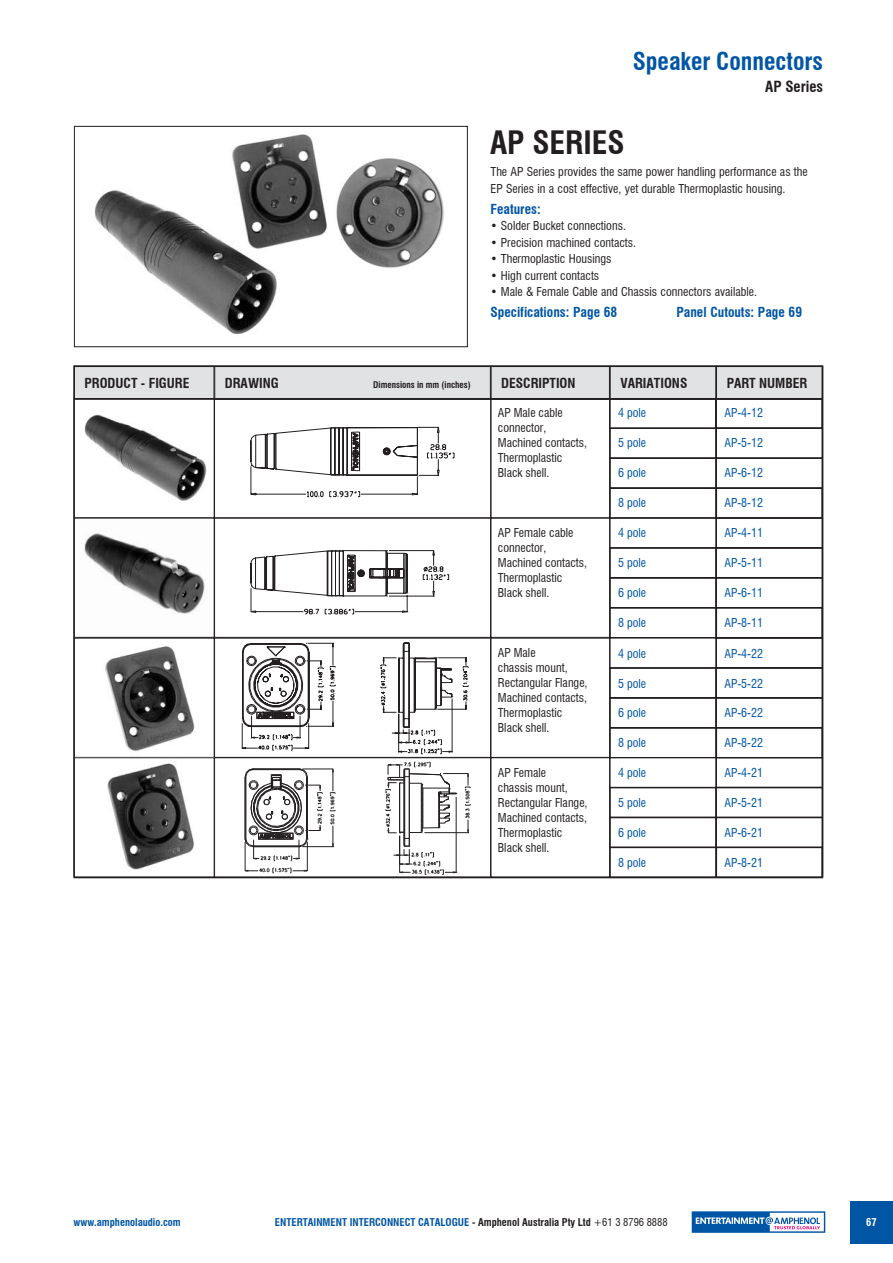
<style>
.page{position:relative;width:893px;height:1263px;background:#fff}
.page>*{position:absolute;margin:0;border:0;box-sizing:border-box;transform-origin:0 0}
.Category_-_Mark{font:700 condensed 31.5px "Swiss 721 BT";color:#231f20}
.t1{font:700 condensed 24px "Swiss 721 BT";color:#0155a5}
.t2{font:700 condensed 15px "Swiss 721 BT";color:#231f20}
.t3{font:700 condensed 13.5px "Swiss 721 BT";color:#231f20}
.SUBI{font:700 condensed 13.5px "Swiss 721 BT";color:#0155a5}
.copy2{font:condensed 12px/15px "Swiss 721 BT";color:#231f20}
.t4{font:condensed 12px "Swiss 721 BT";color:#0155a5}
.t5{font:700 condensed 10.5px "Swiss 721 BT";color:#0155a5}
.t6{font:700 condensed 10.5px "Swiss 721 BT";color:#fff}
.t7{font:700 condensed 9px "Swiss 721 BT";color:#231f20}
.s1{color:#231f20}
.s2{font-weight:400;color:#231f20}
</style>
<div class="page">
<div style="left:850px;top:1201px;width:43px;height:42px;background:#0155a5"></div>
<svg style="left:692px;top:1211px;width:133px;height:22px"></svg>
<img style="left:94px;top:134px;width:350px;height:201px">
<div style="left:74px;top:126px;width:394px;height:221px;border:1px solid #231f20"></div>
<div style="left:74px;top:366px;width:140px;height:33px;background:#e1e2e4"></div>
<div style="left:215px;top:366px;width:275px;height:33px;background:#e1e2e4"></div>
<div style="left:214px;top:366px;width:277px;height:34px;border:1px solid #231f20"></div>
<div style="left:491px;top:366px;width:118px;height:33px;background:#e1e2e4"></div>
<div style="left:610px;top:366px;width:106px;height:33px;background:#e1e2e4"></div>
<div style="left:610px;top:366px;width:106px;height:34px;border:1px solid #231f20"></div>
<div style="left:716px;top:366px;width:106px;height:33px;background:#e1e2e4"></div>
<div style="left:610px;top:428px;width:106px;height:30px;border:1px solid #231f20"></div>
<div style="left:610px;top:458px;width:106px;height:30px;border:1px solid #231f20"></div>
<div style="left:610px;top:488px;width:106px;height:30px;border:1px solid #231f20"></div>
<div style="left:716px;top:428px;width:106px;height:30px;border:1px solid #231f20"></div>
<div style="left:716px;top:458px;width:106px;height:30px;border:1px solid #231f20"></div>
<div style="left:716px;top:488px;width:106px;height:30px;border:1px solid #231f20"></div>
<img style="left:84px;top:414px;width:123px;height:87px">
<div style="left:74px;top:398px;width:140px;height:120px;border:1px solid #231f20"></div>
<div style="left:491px;top:398px;width:119px;height:120px;border:1px solid #231f20"></div>
<div style="left:610px;top:518px;width:106px;height:30px;border:1px solid #231f20"></div>
<div style="left:610px;top:548px;width:106px;height:30px;border:1px solid #231f20"></div>
<div style="left:610px;top:578px;width:106px;height:30px;border:1px solid #231f20"></div>
<div style="left:610px;top:608px;width:106px;height:30px;border:1px solid #231f20"></div>
<div style="left:716px;top:518px;width:106px;height:30px;border:1px solid #231f20"></div>
<div style="left:716px;top:548px;width:106px;height:30px;border:1px solid #231f20"></div>
<div style="left:716px;top:578px;width:106px;height:30px;border:1px solid #231f20"></div>
<div style="left:716px;top:608px;width:106px;height:30px;border:1px solid #231f20"></div>
<img style="left:75px;top:533px;width:139px;height:105px">
<svg style="left:250px;top:550px;width:199px;height:65px"></svg>
<div style="left:214px;top:518px;width:277px;height:119px;border:1px solid #231f20"></div>
<svg style="left:250px;top:426px;width:205px;height:71px"></svg>
<div style="left:214px;top:398px;width:277px;height:120px;border:1px solid #231f20"></div>
<div style="left:610px;top:638px;width:106px;height:30px;border:1px solid #231f20"></div>
<div style="left:610px;top:668px;width:106px;height:30px;border:1px solid #231f20"></div>
<div style="left:610px;top:698px;width:106px;height:30px;border:1px solid #231f20"></div>
<div style="left:610px;top:728px;width:106px;height:30px;border:1px solid #231f20"></div>
<div style="left:716px;top:638px;width:106px;height:30px;border:1px solid #231f20"></div>
<div style="left:716px;top:668px;width:106px;height:30px;border:1px solid #231f20"></div>
<div style="left:716px;top:698px;width:106px;height:30px;border:1px solid #231f20"></div>
<div style="left:716px;top:728px;width:106px;height:30px;border:1px solid #231f20"></div>
<svg style="left:105px;top:646px;width:90px;height:105px"></svg>
<svg style="left:242px;top:643px;width:227px;height:111px"></svg>
<div style="left:214px;top:638px;width:277px;height:119px;border:1px solid #231f20"></div>
<div style="left:610px;top:757px;width:106px;height:30px;border:1px solid #231f20"></div>
<div style="left:610px;top:787px;width:106px;height:30px;border:1px solid #231f20"></div>
<div style="left:610px;top:817px;width:106px;height:30px;border:1px solid #231f20"></div>
<div style="left:610px;top:847px;width:106px;height:30px;border:1px solid #231f20"></div>
<div style="left:716px;top:757px;width:106px;height:30px;border:1px solid #231f20"></div>
<div style="left:716px;top:787px;width:106px;height:30px;border:1px solid #231f20"></div>
<div style="left:716px;top:817px;width:106px;height:30px;border:1px solid #231f20"></div>
<div style="left:716px;top:847px;width:106px;height:30px;border:1px solid #231f20"></div>
<img style="left:107px;top:763px;width:88px;height:107px">
<div style="left:74px;top:757px;width:140px;height:120px;border:1px solid #231f20"></div>
<svg style="left:385px;top:762px;width:86px;height:113px"></svg>
<hr style="left:302px;top:769px;width:31px;height:1px;background:#231f20">
<hr style="left:302px;top:846px;width:31px;height:1px;background:#231f20">
<svg style="left:330px;top:768px;width:6px;height:79px"></svg>
<svg style="left:245px;top:768px;width:78px;height:105px"></svg>
<div style="left:214px;top:757px;width:277px;height:120px;border:1px solid #231f20"></div>
<div style="left:491px;top:757px;width:119px;height:120px;border:1px solid #231f20"></div>
<hr style="left:74px;top:366px;width:748px;height:1px;background:#231f20">
<hr style="left:74px;top:877px;width:749px;height:1px;background:#231f20">
<hr style="left:73px;top:365px;width:2px;height:512px;background:#231f20">
<div style="left:716px;top:398px;width:106px;height:30px;border:1px solid #231f20"></div>
<hr style="left:822px;top:365px;width:1px;height:512px;background:#231f20">
<hr style="left:74px;top:398px;width:748px;height:2px;background:#231f20">
<h2 class="t1" style="left:633px;top:47px;width:192px">Speaker Connectors</h2>
<p class="Category_-_Mark" style="left:490px;top:124px;width:136px">AP SERIES</p>
<p class="t2" style="left:765px;top:77px;width:59px">AP Series</p>
<p class="copy2" style="left:490px;top:165px;width:319px">The AP Series provides the same power handling performance as the</p>
<p class="copy2" style="left:490px;top:181px;width:296px">EP Series in a cost effective, yet durable Thermoplastic housing.</p>
<p class="SUBI" style="left:490px;top:201px;width:52px">Features:</p>
<p class="copy2" style="left:490px;top:218px;width:137px">• Solder Bucket connections.</p>
<p class="copy2" style="left:490px;top:235px;width:147px">• Precision machined contacts.</p>
<p class="copy2" style="left:490px;top:251px;width:123px">• Thermoplastic Housings</p>
<p class="copy2" style="left:490px;top:268px;width:110px">• High current contacts</p>
<p class="copy2" style="left:490px;top:284px;width:268px">• Male &amp; Female Cable and Chassis connectors available.</p>
<p class="SUBI" style="left:490px;top:304px;width:128px">Specifications: Page 68</p>
<p class="SUBI" style="left:676px;top:304px;width:127px">Panel Cutouts: Page 69</p>
<p class="t3" style="left:85px;top:375px;width:106px">PRODUCT - FIGURE</p>
<p class="t3" style="left:225px;top:375px;width:55px">DRAWING</p>
<p class="t7" style="left:373px;top:379px;width:99px">Dimensions in mm (inches)</p>
<p class="t3" style="left:501px;top:375px;width:76px">DESCRIPTION</p>
<p class="t3" style="left:620px;top:375px;width:69px">VARIATIONS</p>
<p class="t3" style="left:727px;top:375px;width:82px">PART NUMBER</p>
<p class="t4" style="left:618px;top:406px;width:30px">4 pole</p>
<p class="t4" style="left:724px;top:406px;width:40px">AP-4-12</p>
<p class="t4" style="left:618px;top:436px;width:30px">5 pole</p>
<p class="t4" style="left:724px;top:436px;width:40px">AP-5-12</p>
<p class="t4" style="left:618px;top:466px;width:30px">6 pole</p>
<p class="t4" style="left:724px;top:466px;width:40px">AP-6-12</p>
<p class="t4" style="left:618px;top:496px;width:30px">8 pole</p>
<p class="t4" style="left:724px;top:496px;width:40px">AP-8-12</p>
<p class="t4" style="left:618px;top:525px;width:30px">4 pole</p>
<p class="t4" style="left:724px;top:525px;width:40px">AP-4-11</p>
<p class="t4" style="left:618px;top:555px;width:30px">5 pole</p>
<p class="t4" style="left:724px;top:555px;width:40px">AP-5-11</p>
<p class="t4" style="left:618px;top:585px;width:30px">6 pole</p>
<p class="t4" style="left:724px;top:585px;width:40px">AP-6-11</p>
<p class="t4" style="left:618px;top:615px;width:30px">8 pole</p>
<p class="t4" style="left:724px;top:615px;width:40px">AP-8-11</p>
<p class="t4" style="left:618px;top:646px;width:30px">4 pole</p>
<p class="t4" style="left:724px;top:646px;width:40px">AP-4-22</p>
<p class="t4" style="left:618px;top:676px;width:30px">5 pole</p>
<p class="t4" style="left:724px;top:676px;width:40px">AP-5-22</p>
<p class="t4" style="left:618px;top:706px;width:30px">6 pole</p>
<p class="t4" style="left:724px;top:706px;width:40px">AP-6-22</p>
<p class="t4" style="left:618px;top:736px;width:30px">8 pole</p>
<p class="t4" style="left:724px;top:736px;width:40px">AP-8-22</p>
<p class="t4" style="left:618px;top:766px;width:30px">4 pole</p>
<p class="t4" style="left:724px;top:766px;width:40px">AP-4-21</p>
<p class="t4" style="left:618px;top:796px;width:30px">5 pole</p>
<p class="t4" style="left:724px;top:796px;width:40px">AP-5-21</p>
<p class="t4" style="left:618px;top:826px;width:30px">6 pole</p>
<p class="t4" style="left:724px;top:826px;width:40px">AP-6-21</p>
<p class="t4" style="left:618px;top:856px;width:30px">8 pole</p>
<p class="t4" style="left:724px;top:856px;width:40px">AP-8-21</p>
<p class="copy2" style="left:498px;top:405px;width:67px">AP Male cable</p>
<p class="copy2" style="left:498px;top:420px;width:50px">connector,</p>
<p class="copy2" style="left:498px;top:435px;width:91px">Machined contacts,</p>
<p class="copy2" style="left:498px;top:450px;width:66px">Thermoplastic<br>Black shell.</p>
<p class="copy2" style="left:498px;top:525px;width:77px">AP Female cable</p>
<p class="copy2" style="left:498px;top:540px;width:50px">connector,</p>
<p class="copy2" style="left:498px;top:555px;width:91px">Machined contacts,</p>
<p class="copy2" style="left:498px;top:570px;width:66px">Thermoplastic<br>Black shell.</p>
<p class="copy2" style="left:498px;top:645px;width:71px">AP Male chassis mount,</p>
<p class="copy2" style="left:498px;top:675px;width:91px">Rectangular Flange,</p>
<p class="copy2" style="left:498px;top:690px;width:91px">Machined contacts,</p>
<p class="copy2" style="left:498px;top:705px;width:66px">Thermoplastic<br>Black shell.</p>
<p class="copy2" style="left:498px;top:765px;width:71px">AP Female chassis mount,</p>
<p class="copy2" style="left:498px;top:795px;width:91px">Rectangular Flange,</p>
<p class="copy2" style="left:498px;top:810px;width:91px">Machined contacts,</p>
<p class="copy2" style="left:498px;top:825px;width:66px">Thermoplastic<br>Black shell.</p>
<p class="t5" style="left:74px;top:1216px;width:109px">www.amphenolaudio.com</p>
<p class="t5" style="left:275px;top:1216px;width:394px">ENTERTAINMENT INTERCONNECT CATALOGUE <span class="s1">- Amphenol Australia Pty Ltd</span> <span class="s2">+61 3 8796 8888</span></p>
<p class="t6" style="left:866px;top:1216px;width:12px">67</p>
</div>
